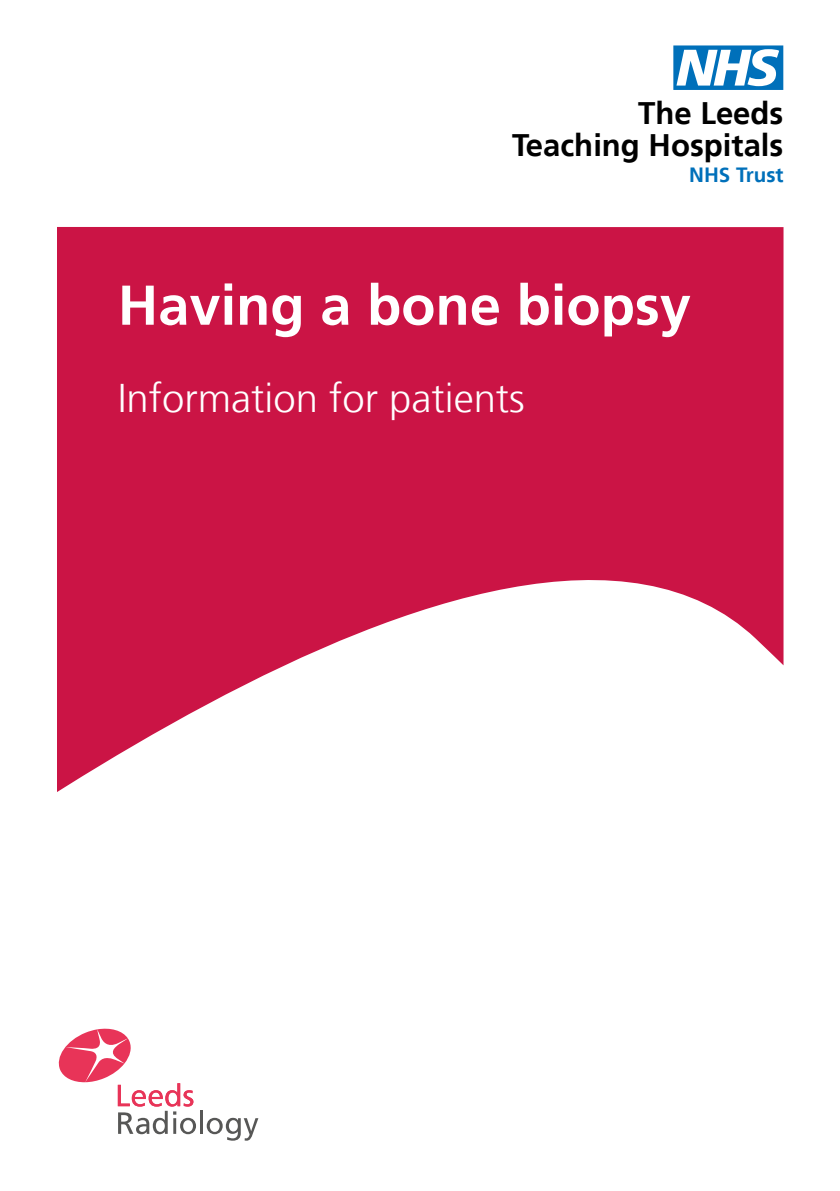
<style>
.page{position:relative;width:840px;height:1191px;background:#fff}
.page>*{position:absolute;margin:0;border:0;box-sizing:border-box;transform-origin:0 0}
.t1{font:62.2px "NHS";color:#0070ba}
.Cover_title_A{font:700 56px "Frutiger LT";color:#fff}
.Cover_title_B{font:300 40px "Frutiger LT";color:#fff}
.t2{font:700 31px "Frutiger LT";color:#000}
.t3{font:700 20.6px "Frutiger LT";color:#0070ba}
</style>
<div class="page">
<svg style="left:57px;top:227px;width:726px;height:565px;fill:#cb1445"></svg>
<hr style="left:200px;top:1110px;width:3px;height:23px;background:#575756">
<svg style="left:206px;top:1117px;width:52px;height:23px"></svg>
<svg style="left:58px;top:1028px;width:138px;height:106px"></svg>
<h1 class="t1" style="left:673px;top:33px;width:111px">n</h1>
<p class="t2" style="left:638px;top:95px;width:147px">The Leeds</p>
<p class="t2" style="left:512px;top:127px;width:273px">Teaching Hospitals</p>
<p class="t3" style="left:688px;top:162px;width:96px">NHS Trust</p>
<p class="Cover_title_A" style="left:118px;top:272px;width:574px">Having a bone biopsy</p>
<p class="Cover_title_B" style="left:118px;top:376px;width:408px">Information for patients</p>
</div>
